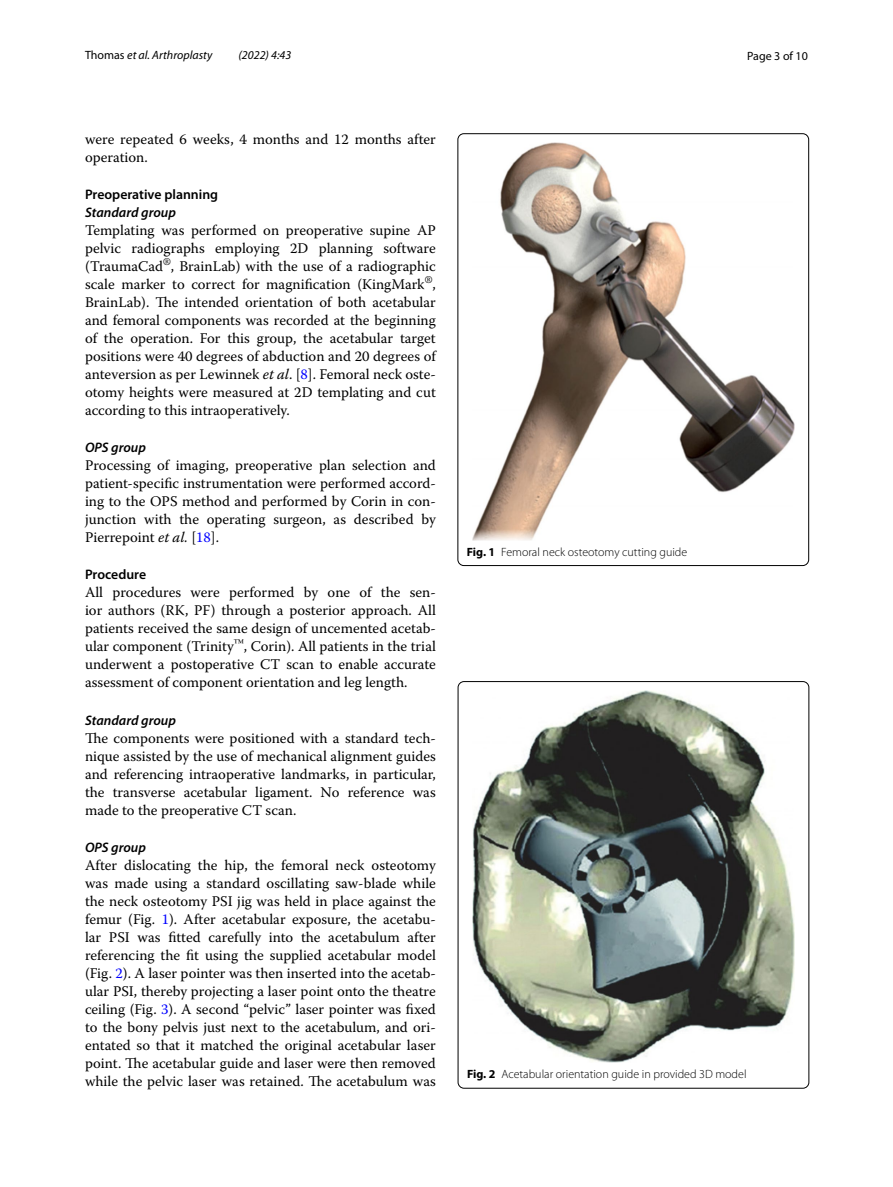
<style>
.page{position:relative;width:893px;height:1187px;background:#fff}
.page>*{position:absolute;margin:0;border:0;box-sizing:border-box;transform-origin:0 0}
.t1{font:14.7px/18px "Warnock Pro";color:#000;text-align:justify}
.t2{font:italic 600 13.8px "Myriad Pro";color:#000}
.t3{font:600 13.8px "Myriad Pro";color:#000}
.t4{font:300 12px "Myriad Pro";color:#000}
.t5{font:italic 12px "Myriad Pro";color:#000}
.t6{font:12px "Myriad Pro";color:#000}
.s1{font-style:normal}
.s2{font-style:italic}
.s3{color:#00f}
.s4{font-weight:700}
</style>
<div class="page">
<img style="left:472px;top:143px;width:322px;height:398px">
<div style="left:458px;top:133px;width:351px;height:432px;border:1px solid #000;border-radius:6px"></div>
<img style="left:472px;top:690px;width:322px;height:372px">
<div style="left:458px;top:681px;width:351px;height:407px;border:1px solid #000;border-radius:6px"></div>
<p class="t5" style="left:85px;top:48px;width:129px"><span class="s1">Thomas</span> et al. Arthroplasty</p>
<p class="t5" style="left:239px;top:48px;width:54px">(2022) 4:43</p>
<p class="t6" style="left:747px;top:48px;width:62px">Page 3 of 10</p>
<p class="t1" style="left:85px;top:130px;width:352px">were repeated 6 weeks, 4 months and 12 months after operation.</p>
<p class="t3" style="left:85px;top:185px;width:135px">Preoperative planning</p>
<p class="t2" style="left:85px;top:203px;width:92px">Standard group</p>
<p class="t1" style="left:85px;top:221px;width:352px">Templating was performed on preoperative supine AP pelvic radiographs employing 2D planning software (TraumaCad<sup>®</sup>, BrainLab) with the use of a radiographic scale marker to correct for magnification (KingMark<sup>®</sup>, BrainLab). The intended orientation of both acetabular and femoral components was recorded at the beginning of the operation. For this group, the acetabular target positions were 40 degrees of abduction and 20 degrees of anteversion as per Lewinnek <span class="s2">et al</span>. [<span class="s3">8</span>]. Femoral neck oste&shy;otomy heights were measured at 2D templating and cut according to this intraoperatively.</p>
<p class="t2" style="left:85px;top:439px;width:62px">OPS group</p>
<p class="t1" style="left:85px;top:456px;width:352px">Processing of imaging, preoperative plan selection and patient-specific instrumentation were performed accord&shy;ing to the OPS method and performed by Corin in con&shy;junction with the operating surgeon, as described by Pierrepoint <span class="s2">et al.</span> [<span class="s3">18</span>].</p>
<p class="t3" style="left:85px;top:566px;width:63px">Procedure</p>
<p class="t1" style="left:85px;top:583px;width:352px">All procedures were performed by one of the sen&shy;ior authors (RK, PF) through a posterior approach. All patients received the same design of uncemented acetab&shy;ular component (Trinity<sup>™</sup>, Corin). All patients in the trial underwent a postoperative CT scan to enable accurate assessment of component orientation and leg length.</p>
<p class="t2" style="left:85px;top:711px;width:92px">Standard group</p>
<p class="t1" style="left:85px;top:728px;width:352px">The components were positioned with a standard tech&shy;nique assisted by the use of mechanical alignment guides and referencing intraoperative landmarks, in particular, the transverse acetabular ligament. No reference was made to the preoperative CT scan.</p>
<p class="t2" style="left:85px;top:838px;width:62px">OPS group</p>
<p class="t1" style="left:85px;top:855px;width:352px">After dislocating the hip, the femoral neck osteotomy was made using a standard oscillating saw-blade while the neck osteotomy PSI jig was held in place against the femur (Fig. <span class="s3">1</span>). After acetabular exposure, the acetabu&shy;lar PSI was fitted carefully into the acetabulum after referencing the fit using the supplied acetabular model (Fig. <span class="s3">2</span>). A laser pointer was then inserted into the acetab&shy;ular PSI, thereby projecting a laser point onto the theatre ceiling (Fig. <span class="s3">3</span>). A second “pelvic” laser pointer was fixed to the bony pelvis just next to the acetabulum, and ori&shy;entated so that it matched the original acetabular laser point. The acetabular guide and laser were then removed while the pelvic laser was retained. The acetabulum was</p>
<p class="t4" style="left:467px;top:545px;width:222px"><span class="s4">Fig. 1</span> Femoral neck osteotomy cutting guide</p>
<p class="t4" style="left:467px;top:1067px;width:281px"><span class="s4">Fig. 2</span> Acetabular orientation guide in provided 3D model</p>
</div>
